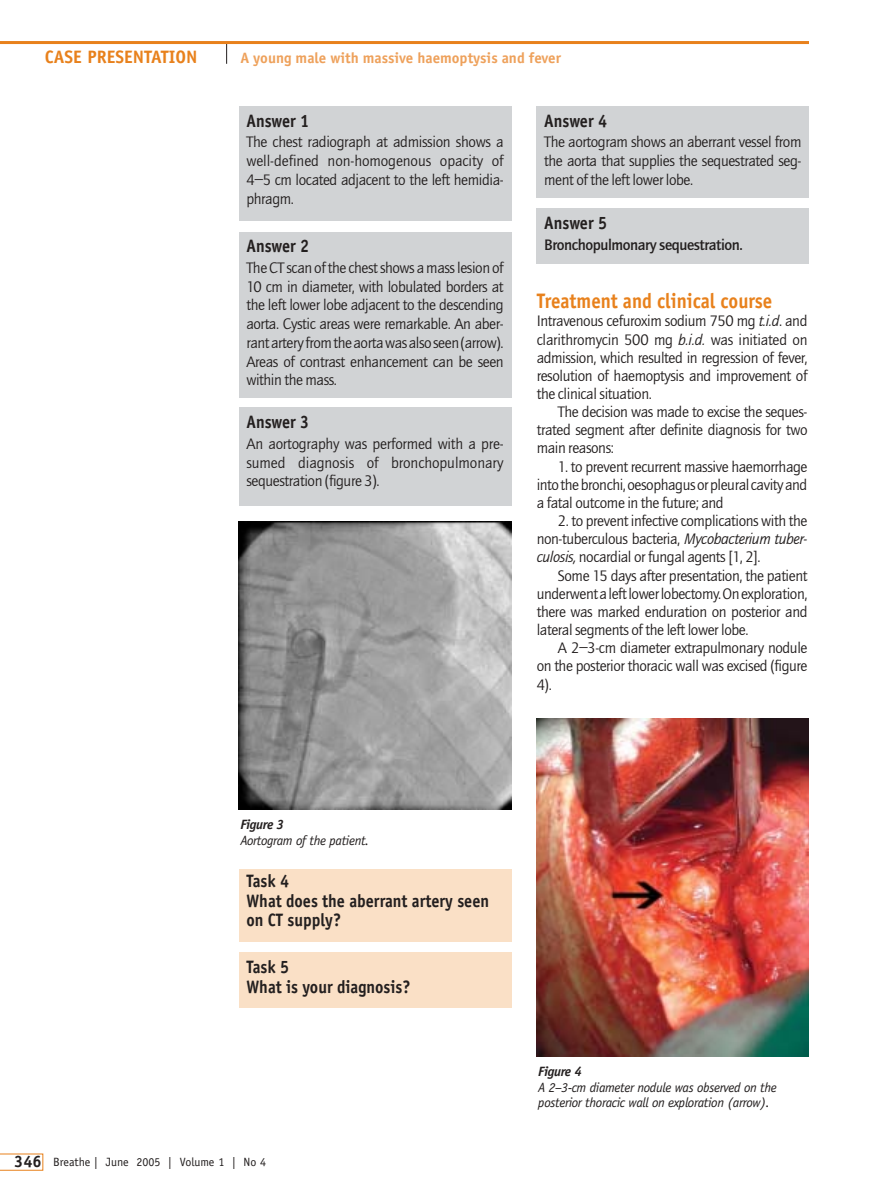
<style>
.page{position:relative;width:893px;height:1190px;background:#fff}
.page>*{position:absolute;margin:0;border:0;box-sizing:border-box;transform-origin:0 0}
.t1{font:700 21px "Officina Sans";color:#e8811c;scale:.9 1}
.t2{font:700 18px/20.4px "Officina Sans";color:#231f1f;scale:.9 1}
.t3{font:700 18px "Officina Sans";color:#e8811c}
.t4{font:15.75px/18.1px "Quay";letter-spacing:-.025em;color:#231f1f;text-align:justify}
.t5{font:15.75px "Quay Bld";letter-spacing:-.025em;color:#231f1f}
.t6{font:700 15px "Officina Sans";color:#eea15b}
.t7{font:italic 13.5px/15.8px "Officina Sans";letter-spacing:-.025em;color:#231f1f}
.t8{font:italic 700 13.5px "Officina Sans";letter-spacing:-.03em;color:#231f1f}
.t9{font:12px "Officina Sans";color:#231f1f}
.s1{font-family:"Quay Itlic"}
.s2{font-weight:700;font-size:16.5px}
</style>
<div class="page">
<div style="left:239px;top:106px;width:272px;height:115px;background:#d1d3d5"></div>
<div style="left:239px;top:866px;width:272px;height:75px;background:#fae0c6"></div>
<svg style="left:0;top:1153px;width:43px;height:17px"></svg>
<svg style="left:226px;top:44px;width:1px;height:20px"></svg>
<hr style="left:0;top:41px;width:809px;height:3px;background:#e8811c">
<div style="left:239px;top:232px;width:272px;height:165px;background:#d1d3d5"></div>
<div style="left:239px;top:408px;width:272px;height:98px;background:#d1d3d5"></div>
<div style="left:239px;top:818px;width:272px;height:50px;background:#fff"></div>
<div style="left:239px;top:952px;width:272px;height:56px;background:#fae0c6"></div>
<img style="left:239px;top:521px;width:272px;height:288px">
<div style="left:536px;top:208px;width:273px;height:56px;background:#d1d3d5"></div>
<div style="left:536px;top:106px;width:273px;height:92px;background:#d1d3d5"></div>
<img style="left:536px;top:718px;width:273px;height:338px">
<p class="t3" style="left:45px;top:50px;width:154px">CASE PRESENTATION</p>
<p class="t6" style="left:240px;top:52px;width:322px">A young male with massive haemoptysis and fever</p>
<p class="t2" style="left:246px;top:112px;width:71px">Answer 1</p>
<p class="t4" style="left:246px;top:134px;width:259px;line-height:18.8px">The chest radiograph at admission shows a well-defined non-homogenous opacity of 4–5 cm located adjacent to the left hemidia&shy;phragm.</p>
<p class="t2" style="left:246px;top:237px;width:71px">Answer 2</p>
<p class="t4" style="left:246px;top:260px;width:259px;line-height:18.8px">The CT scan of the chest shows a mass lesion of 10 cm in diameter, with lobulated borders at the left lower lobe adjacent to the descending aorta. Cystic areas were remarkable. An aber&shy;rant artery from the aorta was also seen (arrow).<br>Areas of contrast enhancement can be seen within the mass.</p>
<p class="t2" style="left:246px;top:413px;width:71px">Answer 3</p>
<p class="t4" style="left:246px;top:435px;width:259px;line-height:18.8px">An aortography was performed with a pre&shy;sumed diagnosis of bronchopulmonary sequestration (figure 3).</p>
<p class="t2" style="left:544px;top:112px;width:71px">Answer 4</p>
<p class="t4" style="left:544px;top:134px;width:259px;line-height:18.8px">The aortogram shows an aberrant vessel from the aorta that supplies the sequestrated seg&shy;ment of the left lower lobe.</p>
<p class="t2" style="left:544px;top:214px;width:71px">Answer 5</p>
<p class="t5" style="left:544px;top:238px;width:200px">Bronchopulmonary sequestration.</p>
<h1 class="t1" style="left:536px;top:293px;width:263px">Treatment and clinical course</h1>
<p class="t4" style="left:536px;top:313px;width:272px">Intravenous cefuroxim sodium 750 mg <span class="s1">t.i.d</span>. and clarithromycin 500 mg <span class="s1">b.i.d.</span> was initiated on admission, which resulted in regression of fever, resolution of haemoptysis and improvement of the clinical situation.</p>
<p class="t4" style="left:536px;top:404px;width:272px;text-indent:21px">The decision was made to excise the seques&shy;trated segment after definite diagnosis for two main reasons:</p>
<p class="t4" style="left:536px;top:459px;width:272px;text-indent:21px">1. to prevent recurrent massive haemorrhage into the bronchi, oesophagus or pleural cavity and a fatal outcome in the future; and</p>
<p class="t4" style="left:536px;top:513px;width:272px;text-indent:21px">2. to prevent infective complications with the non-tuberculous bacteria, <span class="s1">Mycobacterium tuber&shy;culosis,</span> nocardial or fungal agents [1, 2].</p>
<p class="t4" style="left:536px;top:567px;width:272px;text-indent:21px">Some 15 days after presentation, the patient underwent a left lower lobectomy. On exploration, there was marked enduration on posterior and lateral segments of the left lower lobe.</p>
<p class="t4" style="left:536px;top:640px;width:272px;text-indent:21px">A 2–3-cm diameter extrapulmonary nodule on the posterior thoracic wall was excised (figure 4).</p>
<p class="t8" style="left:240px;top:819px;width:45px">Figure 3</p>
<p class="t7" style="left:240px;top:833px;width:130px">Aortogram of the patient.</p>
<p class="t2" style="left:246px;top:872px;width:271px">Task 4<br>What does the aberrant artery seen</p>
<p class="t2" style="left:246px;top:911px;width:107px">on CT supply?</p>
<p class="t2" style="left:246px;top:958px;width:184px">Task 5<br>What is your diagnosis?</p>
<p class="t9" style="left:14px;top:1157px;width:253px"><span class="s2">346</span> Breathe | June 2005 | Volume 1 | No 4</p>
<p class="t8" style="left:538px;top:1066px;width:45px">Figure 4</p>
<p class="t7" style="left:538px;top:1080px;width:240px">A 2–3-cm diameter nodule was observed on the posterior thoracic wall on exploration (arrow).</p>
</div>
